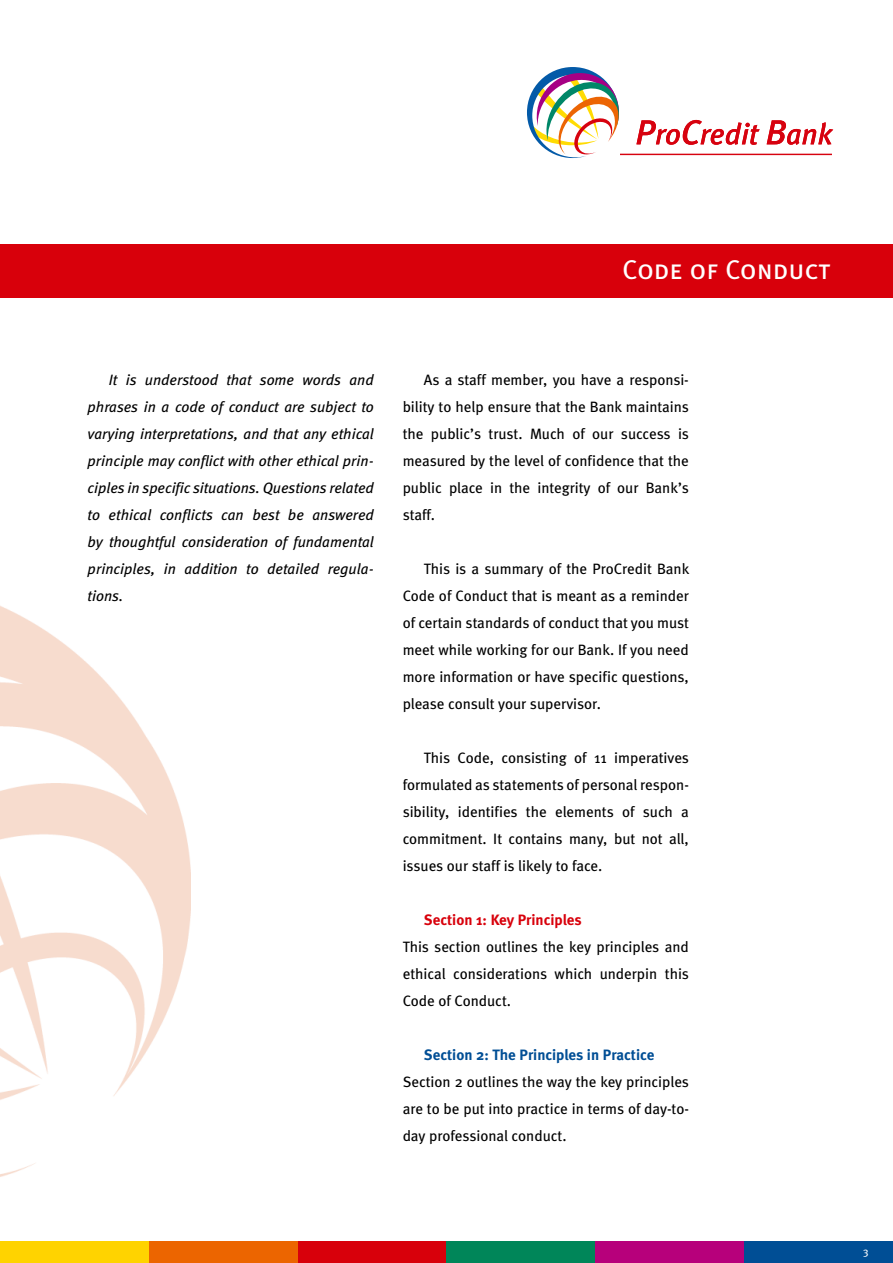
<style>
.page{position:relative;width:893px;height:1263px;background:#fff}
.page>*{position:absolute;margin:0;border:0;box-sizing:border-box;transform-origin:0 0}
.t1{font:27px "Meta Book Caps";letter-spacing:-.01em;color:#fff}
.t2{font:15px/27px "Meta";color:#000;text-align:justify}
.t3{font:italic 15px/27px "Meta";letter-spacing:.005em;color:#000;text-align:justify}
.t4{font:700 15px "Meta";color:#004e95}
.t5{font:700 15px "Meta";color:#d8000b}
.t6{font:10.5px "Meta";color:#fff}
</style>
<div class="page">
<img style="left:0;top:605px;width:190px;height:572px">
<div style="left:0;top:244px;width:893px;height:53px;background:#d8000b"></div>
<svg style="left:527px;top:67px;width:95px;height:91px"></svg>
<hr style="left:620px;top:154px;width:212px;height:1px;background:#d7020f">
<svg style="left:636px;top:120px;width:124px;height:25px"></svg>
<svg style="left:767px;top:120px;width:66px;height:25px"></svg>
<div style="left:0;top:1242px;width:149px;height:21px;background:#ffd300"></div>
<div style="left:149px;top:1242px;width:149px;height:21px;background:#ec6500"></div>
<div style="left:298px;top:1242px;width:148px;height:21px;background:#d8000b"></div>
<div style="left:446px;top:1242px;width:149px;height:21px;background:#008659"></div>
<div style="left:595px;top:1242px;width:149px;height:21px;background:#b7007b"></div>
<div style="left:744px;top:1242px;width:149px;height:21px;background:#004e95"></div>
<h1 class="t1" style="left:622px;top:253px;width:210px">Code of Conduct</h1>
<p class="t3" style="left:88px;top:366px;width:288px;text-indent:21px">It is understood that some words and phrases in a code of conduct are subject to varying interpretations, and that any ethical principle may conflict with other ethical prin&shy;ciples in specific situations. Questions related to ethical conflicts can best be answered by thoughtful consideration of fundamental principles, in addition to detailed regula&shy;tions.</p>
<p class="t2" style="left:403px;top:366px;width:288px;text-indent:21px">As a staff member, you have a responsi&shy;bility to help ensure that the Bank maintains the public’s trust. Much of our success is measured by the level of confidence that the public place in the integrity of our Bank’s staff.</p>
<p class="t2" style="left:403px;top:555px;width:288px;text-indent:21px">This is a summary of the ProCredit Bank Code of Conduct that is meant as a reminder of certain standards of conduct that you must meet while working for our Bank. If you need more information or have specific questions, please consult your supervisor.</p>
<p class="t2" style="left:403px;top:744px;width:288px;text-indent:21px">This Code, consisting of 11 imperatives formulated as statements of personal respon&shy;sibility, identifies the elements of such a commitment. It contains many, but not all, issues our staff is likely to face.</p>
<p class="t5" style="left:424px;top:911px;width:159px">Section 1: Key Principles</p>
<p class="t2" style="left:403px;top:933px;width:288px">This section outlines the key principles and ethical considerations which underpin this Code of Conduct.</p>
<p class="t4" style="left:424px;top:1046px;width:232px">Section 2: The Principles in Practice</p>
<p class="t2" style="left:403px;top:1068px;width:288px">Section 2 outlines the way the key principles are to be put into practice in terms of day-to&shy;day professional conduct.</p>
<p class="t6" style="left:863px;top:1245px;width:7px">3</p>
</div>
